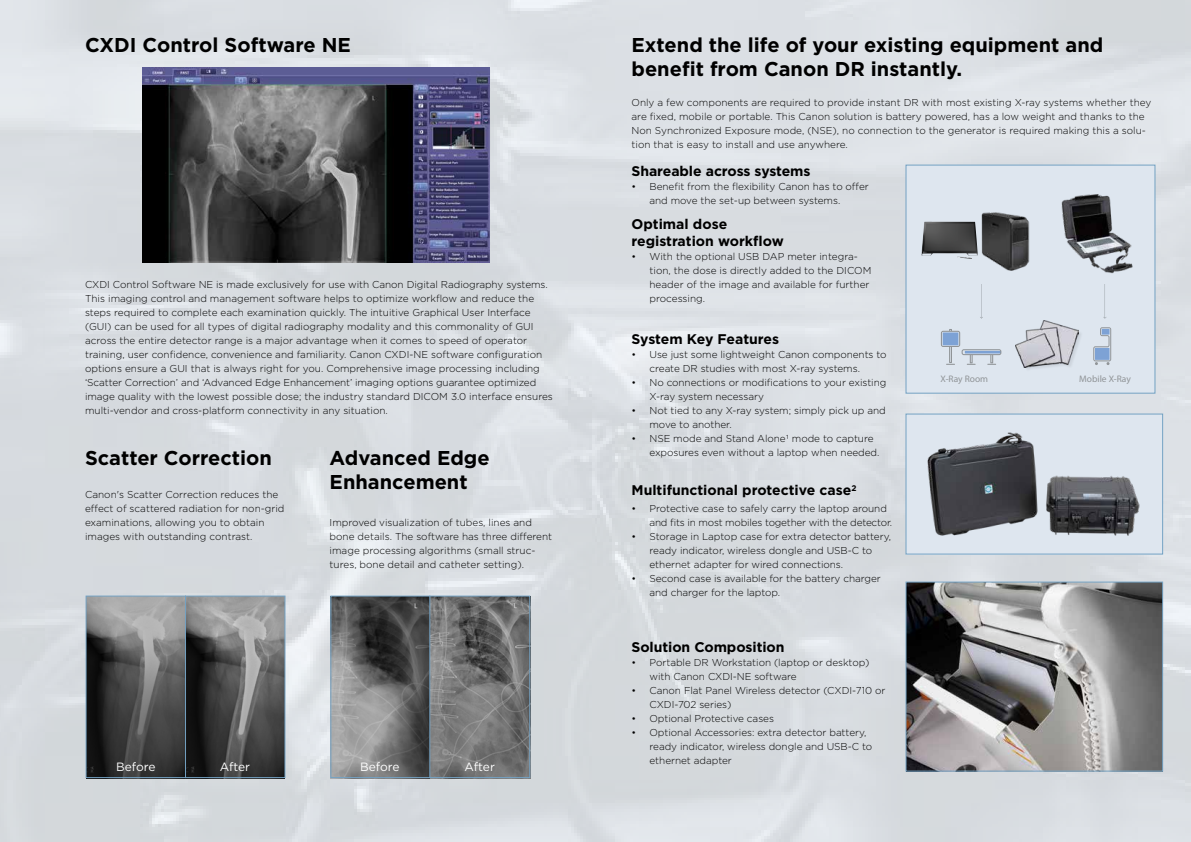
<style>
.page{position:relative;width:1191px;height:842px;background:#fff}
.page>*{position:absolute;margin:0;border:0;box-sizing:border-box;transform-origin:0 0}
.t1{font:700 20px/24px "Gotham";color:#000}
.t2{font:700 14px/16.8px "Gotham";letter-spacing:-.005em;color:#000}
.t3{font:12px "Gotham";color:#fff}
.t4{font:300 10px/14px "Gotham";letter-spacing:-.005em;color:#000}
.t5{font:9.5px "Myriad Pro";color:#909497}
</style>
<div class="page">
<img style="left:0;top:0;width:1191px;height:842px">
<div style="left:905px;top:165px;width:250px;height:229px;background:#dee6ef;border:1px solid #74a2c3"></div>
<img style="left:142px;top:67px;width:348px;height:195px">
<img style="left:88px;top:598px;width:195px;height:178px">
<img style="left:332px;top:598px;width:196px;height:178px">
<svg style="left:1093px;top:327px;width:18px;height:38px"></svg>
<svg style="left:941px;top:329px;width:60px;height:36px"></svg>
<svg style="left:980px;top:285px;width:3px;height:33px"></svg>
<svg style="left:1103px;top:285px;width:3px;height:33px"></svg>
<div style="left:1016px;top:322px;width:67px;height:50px;background:#000;opacity:.08"></div>
<img style="left:1015px;top:321px;width:63px;height:46px">
<img style="left:1061px;top:194px;width:72px;height:80px">
<img style="left:907px;top:416px;width:254px;height:136px">
<div style="left:905px;top:414px;width:258px;height:140px;border:1px solid #74a2c3"></div>
<img style="left:907px;top:584px;width:254px;height:186px">
<div style="left:905px;top:582px;width:258px;height:190px;border:1px solid #74a2c3"></div>
<div style="left:86px;top:596px;width:199px;height:182px;border:1px solid #74a2c3"></div>
<hr style="left:185px;top:596px;width:1px;height:182px;background:#74a2c3">
<div style="left:330px;top:596px;width:200px;height:182px;border:1px solid #74a2c3"></div>
<hr style="left:429px;top:596px;width:1px;height:182px;background:#74a2c3">
<img style="left:981px;top:212px;width:49px;height:59px">
<img style="left:921px;top:222px;width:56px;height:37px">
<h1 class="t1" style="left:85px;top:33px;width:267px">CXDI Control Software NE</h1>
<p class="t4" style="left:85px;top:277px;width:469px">CXDI Control Software NE is made exclusively for use with Canon Digital Radiography systems.<br>This imaging control and management software helps to optimize workflow and reduce the steps required to complete each examination quickly. The intuitive Graphical User Interface (GUI) can be used for all types of digital radiography modality and this commonality of GUI across the entire detector range is a major advantage when it comes to speed of operator training, user confidence, convenience and familiarity. Canon CXDI-NE software configuration options ensure a GUI that is always right for you. Comprehensive image processing including ‘Scatter Correction’ and ‘Advanced Edge Enhancement’ imaging options guarantee optimized image quality with the lowest possible dose; the industry standard DICOM 3.0 interface ensures multi-vendor and cross-platform connectivity in any situation.</p>
<h1 class="t1" style="left:85px;top:446px;width:188px">Scatter Correction</h1>
<p class="t4" style="left:85px;top:487px;width:201px">Canon's Scatter Correction reduces the effect of scattered radiation for non-grid examinations, allowing you to obtain images with outstanding contrast.</p>
<h1 class="t1" style="left:330px;top:446px;width:161px">Advanced Edge<br>Enhancement</h1>
<p class="t4" style="left:330px;top:515px;width:224px">Improved visualization of tubes, lines and bone details. The software has three different image processing algorithms (small struc&shy;tures, bone detail and catheter setting).</p>
<p class="t3" style="left:116px;top:759px;width:41px">Before</p>
<p class="t3" style="left:220px;top:759px;width:32px">After</p>
<p class="t3" style="left:360px;top:759px;width:41px">Before</p>
<p class="t3" style="left:464px;top:759px;width:32px">After</p>
<h1 class="t1" style="left:631px;top:33px;width:473px">Extend the life of your existing equipment and benefit from Canon DR instantly.</h1>
<p class="t4" style="left:631px;top:95px;width:521px">Only a few components are required to provide instant DR with most existing X-ray systems whether they are fixed, mobile or portable. This Canon solution is battery powered, has a low weight and thanks to the Non Synchronized Exposure mode, (NSE), no connection to the generator is required making this a solu&shy;tion that is easy to install and use anywhere.</p>
<h2 class="t2" style="left:631px;top:163px;width:181px">Shareable across systems</h2>
<p class="t4" style="left:649px;top:179px;width:221px;text-indent:-18px">• Benefit from the flexibility Canon has to offer and move the set-up between systems.</p>
<h2 class="t2" style="left:631px;top:216px;width:154px">Optimal dose registration workflow</h2>
<p class="t4" style="left:649px;top:249px;width:223px;text-indent:-18px">• With the optional USB DAP meter integra&shy;tion, the dose is directly added to the DICOM header of the image and available for further processing.</p>
<h2 class="t2" style="left:631px;top:331px;width:149px">System Key Features</h2>
<p class="t4" style="left:649px;top:347px;width:239px;text-indent:-18px">• Use just some lightweight Canon components to create DR studies with most X-ray systems.</p>
<p class="t4" style="left:649px;top:375px;width:238px;text-indent:-18px">• No connections or modifications to your existing<br>X-ray system necessary</p>
<p class="t4" style="left:649px;top:403px;width:238px;text-indent:-18px">• Not tied to any X-ray system; simply pick up and move to another.</p>
<p class="t4" style="left:649px;top:431px;width:231px;text-indent:-18px">• NSE mode and Stand Alone1 mode to capture exposures even without a laptop when needed.</p>
<h2 class="t2" style="left:631px;top:482px;width:227px">Multifunctional protective case<sup>2</sup></h2>
<p class="t4" style="left:649px;top:501px;width:244px;text-indent:-18px">• Protective case to safely carry the laptop around and fits in most mobiles together with the detector.</p>
<p class="t4" style="left:649px;top:529px;width:243px;text-indent:-18px">• Storage in Laptop case for extra detector battery, ready indicator, wireless dongle and USB-C to ethernet adapter for wired connections.</p>
<p class="t4" style="left:649px;top:571px;width:233px;text-indent:-18px">• Second case is available for the battery charger and charger for the laptop.</p>
<h2 class="t2" style="left:631px;top:639px;width:154px">Solution Composition</h2>
<p class="t4" style="left:649px;top:655px;width:221px;text-indent:-18px">• Portable DR Workstation (laptop or desktop) with Canon CXDI-NE software</p>
<p class="t4" style="left:649px;top:683px;width:237px;text-indent:-18px">• Canon Flat Panel Wireless detector (CXDI-710 or<br>CXDI-702 series)</p>
<p class="t4" style="left:631px;top:711px;width:144px">• Optional Protective cases</p>
<p class="t4" style="left:649px;top:725px;width:224px;text-indent:-18px">• Optional Accessories: extra detector battery, ready indicator, wireless dongle and USB-C to ethernet adapter</p>
<p class="t5" style="left:940px;top:373px;width:49px">X-Ray Room</p>
<p class="t5" style="left:1079px;top:373px;width:53px">Mobile X-Ray</p>
</div>
